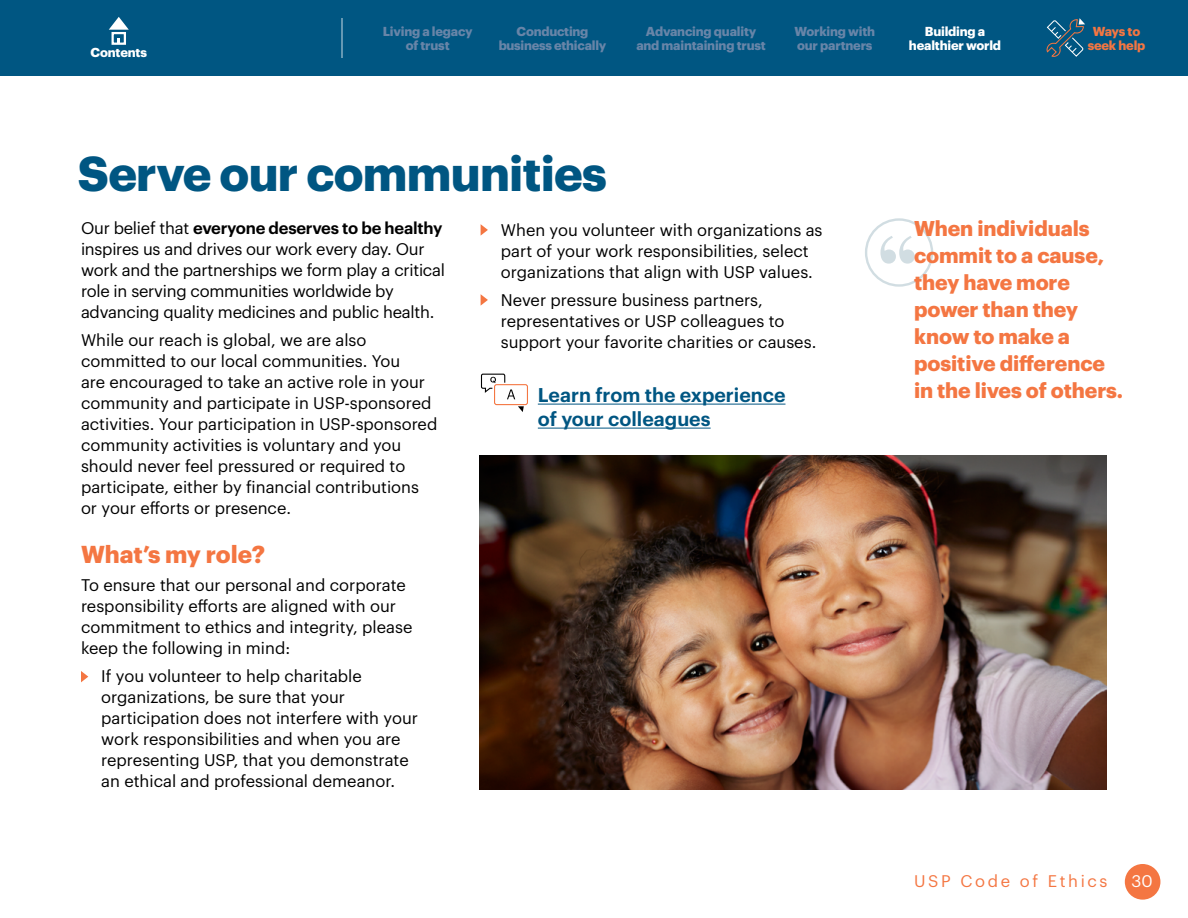
<style>
.page{position:relative;width:1188px;height:918px;background:#fff}
.page>*{position:absolute;margin:0;border:0;box-sizing:border-box;transform-origin:0 0}
.t1{font:110.55px "Playfair Display";color:#a4bcc5}
.Topic_Heading{font:700 48px "Graphik";letter-spacing:-.015em;color:#005682}
.Subhead_1{font:700 24px "Graphik";color:#f47642}
.Sidebar_quote{font:700 21px/27px "Graphik";letter-spacing:-.005em;color:#f47642}
.FAQ2222{font:600 19.5px/24px "Graphik";color:#005682}
.USP_TEXT{font:16.5px/21px "Graphik";color:#000}
.Bullet_Update{font:16.5px/21px "Graphik";color:#000}
.t2{font:16.5px "Graphik";letter-spacing:.16em;color:#f47642}
.t3{font:16.5px "Graphik";color:#fff}
.t4{font:700 12.75px/14.2px "Graphik";letter-spacing:-.015em;color:#6885a8;text-align:center}
.t5{font:700 12.75px/14.2px "Graphik";letter-spacing:-.015em;color:#fff;text-align:center}
.t6{font:700 12.75px/14.2px "Graphik";letter-spacing:-.015em;color:#f47642;text-align:center}
.s1{font-weight:600}
</style>
<div class="page">
<div style="left:1125px;top:864px;width:35px;height:36px;background:#f47642;border-radius:50%"></div>
<div style="left:0;top:0;width:1188px;height:76px;background:#005682"></div>
<hr style="left:341px;top:18px;width:2px;height:40px;background:#fff">
<svg style="left:109px;top:17px;width:20px;height:13px"></svg>
<div style="left:112px;top:32px;width:14px;height:13px;border:2px solid #fff"></div>
<svg style="left:1046px;top:18px;width:39px;height:39px"></svg>
<svg style="left:81px;top:671px;width:7px;height:11px"></svg>
<hr style="left:538px;top:404px;width:248px;height:1px;background:#005682">
<hr style="left:538px;top:428px;width:173px;height:1px;background:#005682">
<svg style="left:481px;top:224px;width:7px;height:12px"></svg>
<svg style="left:481px;top:294px;width:7px;height:12px"></svg>
<div style="left:494px;top:384px;width:34px;height:21px;border:1px solid #f47642;border-radius:2px"></div>
<svg style="left:518px;top:406px;width:6px;height:6px"></svg>
<svg style="left:481px;top:373px;width:34px;height:26px"></svg>
<div style="left:865px;top:218px;width:68px;height:69px;border:2px solid #a4bcc5;border-radius:50%"></div>
<img style="left:479px;top:456px;width:628px;height:333px">
<p class="t5" style="left:91px;top:44px;width:58px">Contents</p>
<p class="t4" style="left:383px;top:23px;width:91px">Living a legacy of trust</p>
<p class="t4" style="left:499px;top:23px;width:109px">Conducting business ethically</p>
<p class="t4" style="left:636px;top:23px;width:131px">Advancing quality and maintaining trust</p>
<p class="t4" style="left:795px;top:23px;width:82px;text-align:left">Working with our partners</p>
<p class="t5" style="left:909px;top:23px;width:94px">Building a healthier world</p>
<p class="t6" style="left:1088px;top:23px;width:59px">Ways to seek help</p>
<p class="Topic_Heading" style="left:78px;top:136px;width:531px">Serve our communities</p>
<p class="USP_TEXT" style="left:81px;top:216px;width:366px">Our belief that <span class="s1">everyone deserves to be healthy </span>inspires us and drives our work every day. Our work and the partnerships we form play a critical role in serving communities worldwide by advancing quality medicines and public health.</p>
<p class="USP_TEXT" style="left:81px;top:328px;width:358px">While our reach is global, we are also committed to our local communities. You<br>are encouraged to take an active role in your community and participate in USP-sponsored activities. Your participation in USP-sponsored community activities is voluntary and you should never feel pressured or required to participate, either by financial contributions or your efforts or presence.</p>
<p class="Subhead_1" style="left:81px;top:536px;width:186px">What’s my role?</p>
<p class="USP_TEXT" style="left:81px;top:573px;width:333px">To ensure that our personal and corporate responsibility efforts are aligned with our commitment to ethics and integrity, please keep the following in mind:</p>
<p class="Bullet_Update" style="left:101px;top:664px;width:318px">If you volunteer to help charitable organizations, be sure that your participation does not interfere with your work responsibilities and when you are representing USP, that you demonstrate an ethical and professional demeanor.</p>
<p class="Bullet_Update" style="left:501px;top:218px;width:323px">When you volunteer with organizations as part of your work responsibilities, select organizations that align with USP values.</p>
<p class="Bullet_Update" style="left:501px;top:288px;width:317px">Never pressure business partners, representatives or USP colleagues to support your favorite charities or causes.</p>
<p class="FAQ2222" style="left:538px;top:381px;width:249px">Learn from the experience of your colleagues</p>
<p class="Sidebar_quote" style="left:914px;top:213px;width:211px">When individuals commit to a cause, they have more power than they know to make a positive difference in the lives of others.</p>
<h1 class="t1" style="left:874px;top:205px;width:48px">“</h1>
<p class="t2" style="left:914px;top:868px;width:195px">USP Code of Ethics</p>
<p class="t3" style="left:1131px;top:869px;width:23px">30</p>
</div>
